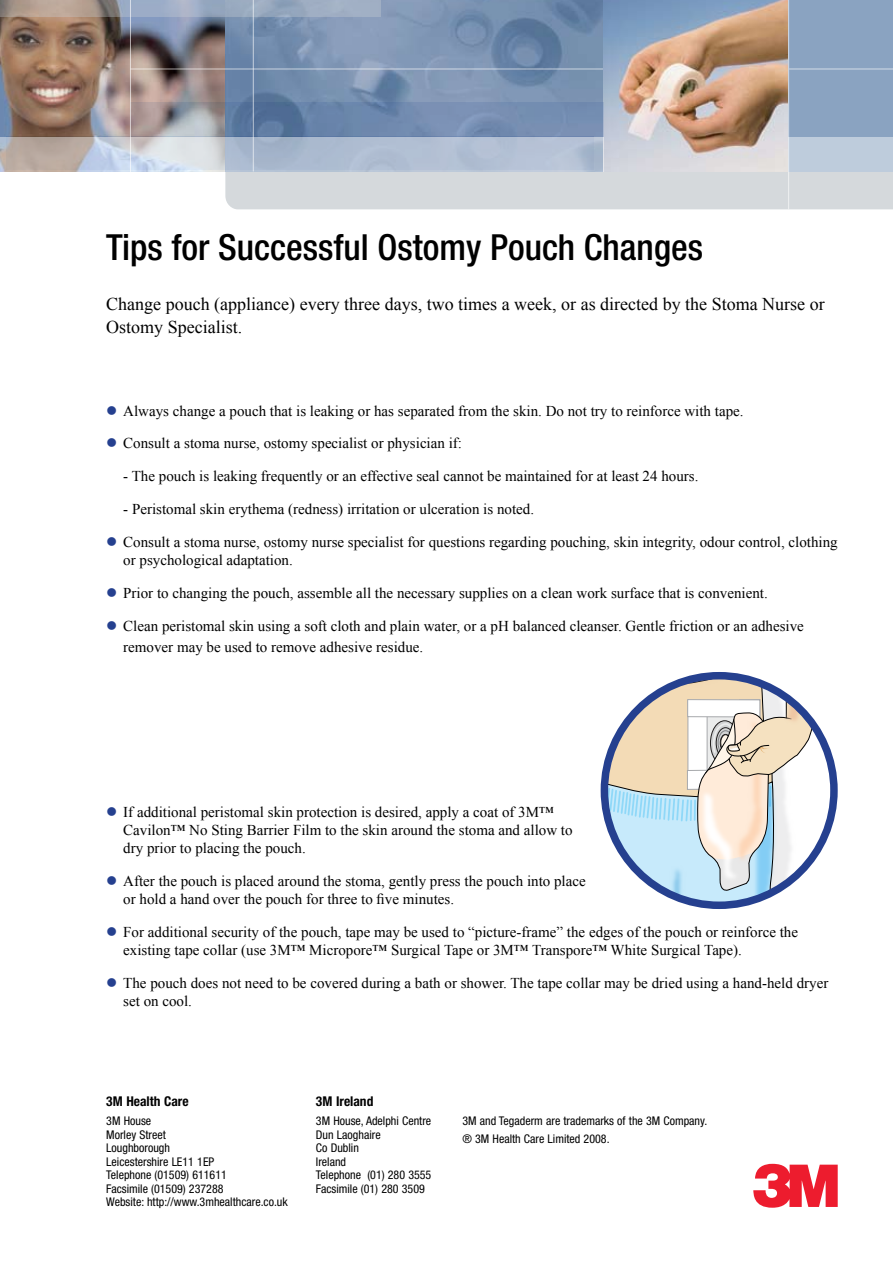
<style>
.page{position:relative;width:893px;height:1263px;background:#fff}
.page>*{position:absolute;margin:0;border:0;box-sizing:border-box;transform-origin:0 0}
.t1{font:500 condensed 36px "Helvetica Neue LT Std";color:#000}
.t2{font:18px/22.5px "Times New Roman";color:#000}
.t3{font:15px/18px "Times New Roman";color:#000}
.t4{font:700 condensed 13.5px "Helvetica Neue LT Std";color:#000}
.t5{font:condensed 12px/13.5px "Helvetica Neue LT Std";color:#000}
.s1{color:#25408f}
</style>
<div class="page">
<img style="left:0;top:17px;width:225px;height:120px">
<div style="left:225px;top:171px;width:668px;height:38px;background:#d5d9dc"></div>
<svg style="left:225px;top:0;width:379px;height:103px;background:#778faf"></svg>
<hr style="left:130px;top:68px;width:474px;height:2px;background:#fff">
<img style="left:604px;top:0;width:184px;height:171px">
<svg style="left:0;top:0;width:381px;height:17px;background:#9fa5b0"></svg>
<svg style="left:0;top:137px;width:604px;height:34px;background:#b8c0ce"></svg>
<svg style="left:131px;top:103px;width:473px;height:34px;background:#778aa8"></svg>
<hr style="left:130px;top:0;width:1px;height:174px;background:#fff">
<hr style="left:253px;top:0;width:1px;height:171px;background:#fff">
<div style="left:788px;top:0;width:105px;height:171px;background:#8aa3c1"></div>
<div style="left:788px;top:137px;width:105px;height:34px;background:#beccdc"></div>
<hr style="left:788px;top:0;width:1px;height:209px;background:#fff">
<hr style="left:789px;top:68px;width:104px;height:2px;background:#fff">
<svg style="left:753px;top:1164px;width:85px;height:44px"></svg>
<svg style="left:604px;top:676px;width:229px;height:229px"></svg>
<img style="left:731px;top:676px;width:102px;height:101px">
<div style="left:601px;top:672px;width:237px;height:237px;border:8px solid #25408f;border-radius:50%"></div>
<h1 class="t1" style="left:106px;top:225px;width:598px">Tips for Successful Ostomy Pouch Changes</h1>
<p class="t2" style="left:106px;top:293px;width:720px">Change pouch (appliance) every three days, two times a week, or as directed by the Stoma Nurse or<br>Ostomy Specialist.</p>
<p class="t3" style="left:106px;top:401px;width:639px"><span class="s1">●</span> Always change a pouch that is leaking or has separated from the skin. Do not try to reinforce with tape.</p>
<p class="t3" style="left:106px;top:434px;width:357px"><span class="s1">●</span> Consult a stoma nurse, ostomy specialist or physician if:</p>
<p class="t3" style="left:123px;top:467px;width:577px">- The pouch is leaking frequently or an effective seal cannot be maintained for at least 24 hours.</p>
<p class="t3" style="left:123px;top:500px;width:412px">- Peristomal skin erythema (redness) irritation or ulceration is noted.</p>
<p class="t3" style="left:123px;top:533px;width:716px;text-indent:-17px"><span class="s1">●</span> Consult a stoma nurse, ostomy nurse specialist for questions regarding pouching, skin integrity, odour control, clothing or psychological adaptation.</p>
<p class="t3" style="left:106px;top:584px;width:663px"><span class="s1">●</span> Prior to changing the pouch, assemble all the necessary supplies on a clean work surface that is convenient.</p>
<p class="t3" style="left:123px;top:615px;width:682px;line-height:21.6px;text-indent:-17px"><span class="s1">●</span> Clean peristomal skin using a soft cloth and plain water, or a pH balanced cleanser. Gentle friction or an adhesive remover may be used to remove adhesive residue.</p>
<p class="t3" style="left:123px;top:803px;width:451px;text-indent:-17px"><span class="s1">●</span> If additional peristomal skin protection is desired, apply a coat of 3M™<br>Cavilon™ No Sting Barrier Film to the skin around the stoma and allow to dry prior to placing the pouch.</p>
<p class="t3" style="left:123px;top:871px;width:464px;text-indent:-17px"><span class="s1">●</span> After the pouch is placed around the stoma, gently press the pouch into place or hold a hand over the pouch for three to five minutes.</p>
<p class="t3" style="left:123px;top:922px;width:676px;text-indent:-17px"><span class="s1">●</span> For additional security of the pouch, tape may be used to “picture-frame” the edges of the pouch or reinforce the existing tape collar (use 3M™ Micropore™ Surgical Tape or 3M™ Transpore™ White Surgical Tape).</p>
<p class="t3" style="left:123px;top:973px;width:706px;text-indent:-17px"><span class="s1">●</span> The pouch does not need to be covered during a bath or shower. The tape collar may be dried using a hand-held dryer set on cool.</p>
<p class="t4" style="left:106px;top:1093px;width:84px">3M Health Care</p>
<p class="t5" style="left:106px;top:1114px;width:183px">3M House<br>Morley Street<br>Loughborough<br>Leicestershire LE11 1EP<br>Telephone (01509) 611611<br>Facsimile (01509) 237288<br>Website: http://www.3mhealthcare.co.uk</p>
<p class="t4" style="left:316px;top:1093px;width:59px">3M Ireland</p>
<p class="t5" style="left:316px;top:1114px;width:117px">3M House, Adelphi Centre<br>Dun Laoghaire<br>Co Dublin<br>Ireland<br>Telephone (01) 280 3555<br>Facsimile (01) 280 3509</p>
<p class="t5" style="left:462px;top:1112px;width:246px;line-height:17.7px">3M and Tegaderm are trademarks of the 3M Company. ® 3M Health Care Limited 2008.</p>
</div>
